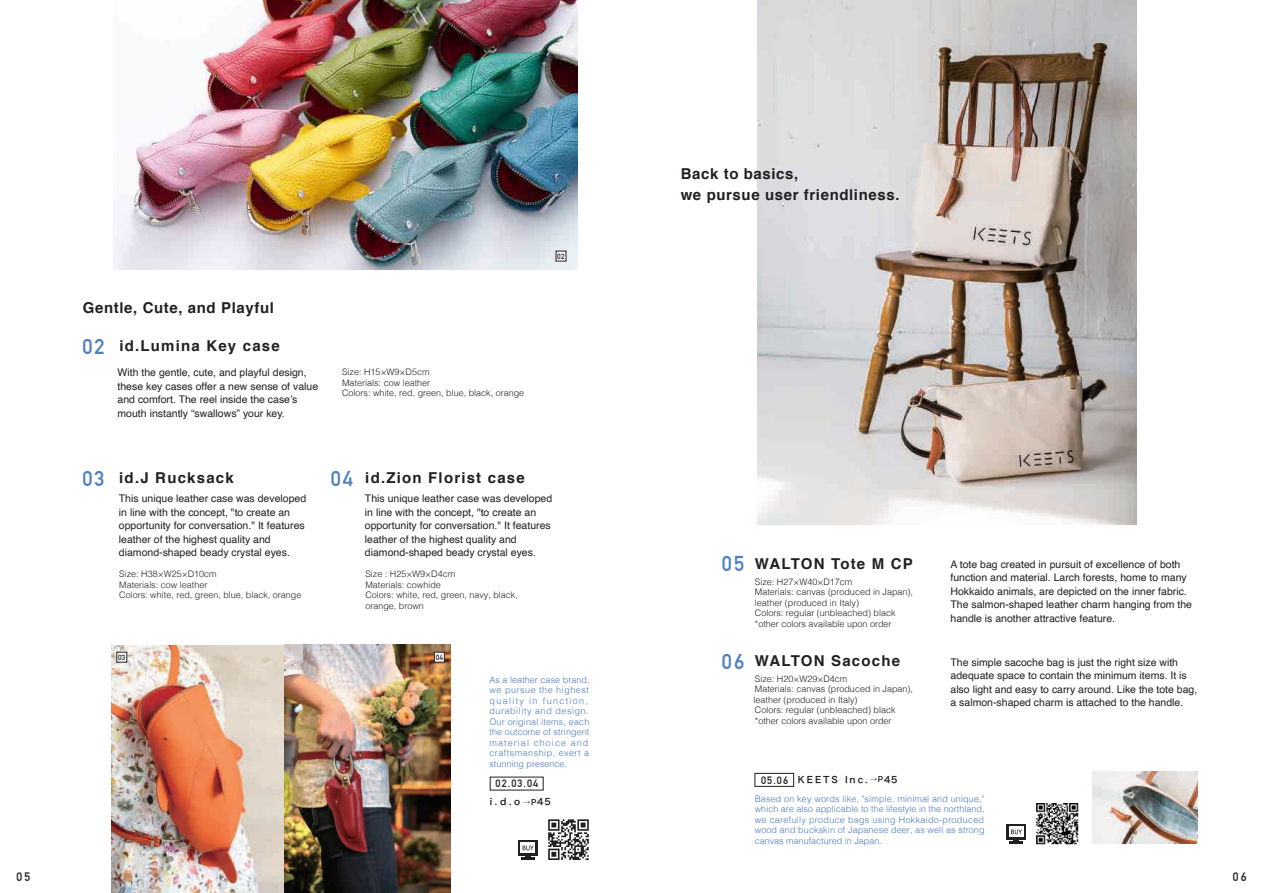
<style>
.page{position:relative;width:1263px;height:893px;background:#fff}
.page>*{position:absolute;margin:0;border:0;box-sizing:border-box;transform-origin:0 0}
.t1{font:700 21px "DIN Alternate";letter-spacing:.1em;color:#5080c1}
.t2{font:700 15px "Helvetica";letter-spacing:.08em;color:#231f20}
.t3{font:700 15px/21px "Helvetica";letter-spacing:.04em;color:#231f20}
.t4{font:700 12px "DIN Alternate";color:#231f20}
.t5{font:10.5px/13.5px "Helvetica";color:#231f20}
.t6{font:700 10.5px "DIN Alternate";letter-spacing:.1em;color:#231f20}
.t7{font:300 9px/10.5px "Helvetica";color:#231f20}
.t8{font:300 9px/10.5px "Helvetica";letter-spacing:.02em;color:#4a78bd;text-align:justify}
.t9{font:300 9px/10.5px "Helvetica";letter-spacing:.055em;color:#4a78bd}
.t10{font:9px "Hira Kaku Pro W6";letter-spacing:.22em;color:#231f20}
.t11{font:700 7.5px "DIN Alternate";color:#231f20}
.s1{font-size:7.5px}
</style>
<div class="page">
<img style="left:113px;top:0;width:464px;height:269px">
<img style="left:112px;top:645px;width:339px;height:248px">
<div style="left:434px;top:652px;width:10px;height:10px;background:#fff;border:1px solid #231f20"></div>
<div style="left:117px;top:652px;width:10px;height:10px;background:#fff"></div>
<div style="left:556px;top:251px;width:10px;height:10px;background:#fff"></div>
<img style="left:758px;top:0;width:378px;height:525px">
<img style="left:1036px;top:803px;width:43px;height:42px">
<svg style="left:1006px;top:824px;width:20px;height:16px"></svg>
<div style="left:1009px;top:827px;width:14px;height:10px;background:#fff"></div>
<svg style="left:1010px;top:829px;width:13px;height:15px"></svg>
<img style="left:1092px;top:772px;width:106px;height:72px">
<div style="left:755px;top:773px;width:39px;height:13px;border:1px solid #231f20"></div>
<svg style="left:518px;top:840px;width:20px;height:16px"></svg>
<svg style="left:521px;top:843px;width:14px;height:10px"></svg>
<svg style="left:521px;top:846px;width:13px;height:14px"></svg>
<svg style="left:548px;top:819px;width:41px;height:41px"></svg>
<h2 class="t3" style="left:83px;top:297px;width:193px">Gentle, Cute, and Playful</h2>
<h1 class="t1" style="left:82px;top:331px;width:24px">02</h1>
<h2 class="t2" style="left:119px;top:334px;width:162px">id.Lumina Key case</h2>
<p class="t5" style="left:118px;top:366px;width:202px">With the gentle, cute, and playful design, these key cases offer a new sense of value and comfort. The reel inside the case’s mouth instantly “swallows” your key.</p>
<p class="t7" style="left:342px;top:366px;width:184px">Size: H15×W9×D5cm<br>Materials: cow leather<br>Colors: white, red, green, blue, black, orange</p>
<p class="t11" style="left:557px;top:250px;width:9px">02</p>
<h1 class="t1" style="left:82px;top:462px;width:24px">03</h1>
<h1 class="t1" style="left:331px;top:462px;width:24px">04</h1>
<h2 class="t2" style="left:119px;top:466px;width:116px">id.J Rucksack</h2>
<p class="t5" style="left:119px;top:492px;width:189px">This unique leather case was developed in line with the concept, "to create an opportunity for conversation." It features leather of the highest quality and diamond-shaped beady crystal eyes.</p>
<h2 class="t2" style="left:365px;top:466px;width:161px">id.Zion Florist case</h2>
<p class="t5" style="left:365px;top:492px;width:189px">This unique leather case was developed in line with the concept, "to create an opportunity for conversation." It features leather of the highest quality and diamond-shaped beady crystal eyes.</p>
<p class="t7" style="left:119px;top:568px;width:184px">Size: H38×W25×D10cm<br>Materials: cow leather<br>Colors: white, red, green, blue, black, orange</p>
<p class="t7" style="left:365px;top:568px;width:154px">Size : H25×W9×D4cm<br>Materials: cowhide<br>Colors: white, red, green, navy, black, orange, brown</p>
<p class="t11" style="left:118px;top:651px;width:9px">03</p>
<p class="t11" style="left:436px;top:651px;width:9px">04</p>
<p class="t9" style="left:489px;top:673px;width:102px">As a leather case brand, we pursue the highest quality in function, durability and design.<br>Our original items, each the outcome of stringent material choice and craftsmanship, exert a stunning presence.</p>
<p class="t6" style="left:496px;top:775px;width:44px">02.03.04</p>
<p class="t10" style="left:490px;top:794px;width:63px">i.d.o<span class="s1">→P</span>45</p>
<h2 class="t3" style="left:681px;top:163px;width:220px">Back to basics,<br>we pursue user friendliness.</h2>
<h1 class="t1" style="left:722px;top:548px;width:24px">05</h1>
<h1 class="t1" style="left:722px;top:645px;width:24px">06</h1>
<h2 class="t2" style="left:755px;top:551px;width:160px">WALTON Tote M CP</h2>
<p class="t7" style="left:755px;top:575px;width:160px">Size: H27×W40×D17cm<br>Materials: canvas (produced in Japan), leather (produced in Italy)<br>Colors: regular (unbleached) black *other colors available upon order</p>
<h2 class="t2" style="left:755px;top:649px;width:147px">WALTON Sacoche</h2>
<p class="t7" style="left:753px;top:673px;width:161px">Size: H20×W29×D4cm<br>Materials: canvas (produced in Japan), leather (produced in Italy)<br>Colors: regular (unbleached) black *other colors available upon order</p>
<p class="t6" style="left:761px;top:772px;width:28px">05.06</p>
<p class="t10" style="left:798px;top:771px;width:101px">KEETS Inc.<span class="s1">→P</span>45</p>
<p class="t5" style="left:950px;top:558px;width:243px">A tote bag created in pursuit of excellence of both function and material. Larch forests, home to many Hokkaido animals, are depicted on the inner fabric.<br>The salmon-shaped leather charm hanging from the handle is another attractive feature.</p>
<p class="t5" style="left:950px;top:656px;width:248px">The simple sacoche bag is just the right size with adequate space to contain the minimum items. It is also light and easy to carry around. Like the tote bag, a salmon-shaped charm is attached to the handle.</p>
<p class="t8" style="left:755px;top:793px;width:231px">Based on key words like, "simple, minimal and unique," which are also applicable to the lifestyle in the northland, we carefully produce bags using Hokkaido-produced wood and buckskin of Japanese deer, as well as strong canvas manufactured in Japan.</p>
<p class="t4" style="left:16px;top:867px;width:15px">05</p>
<p class="t4" style="left:1233px;top:867px;width:15px">06</p>
</div>
